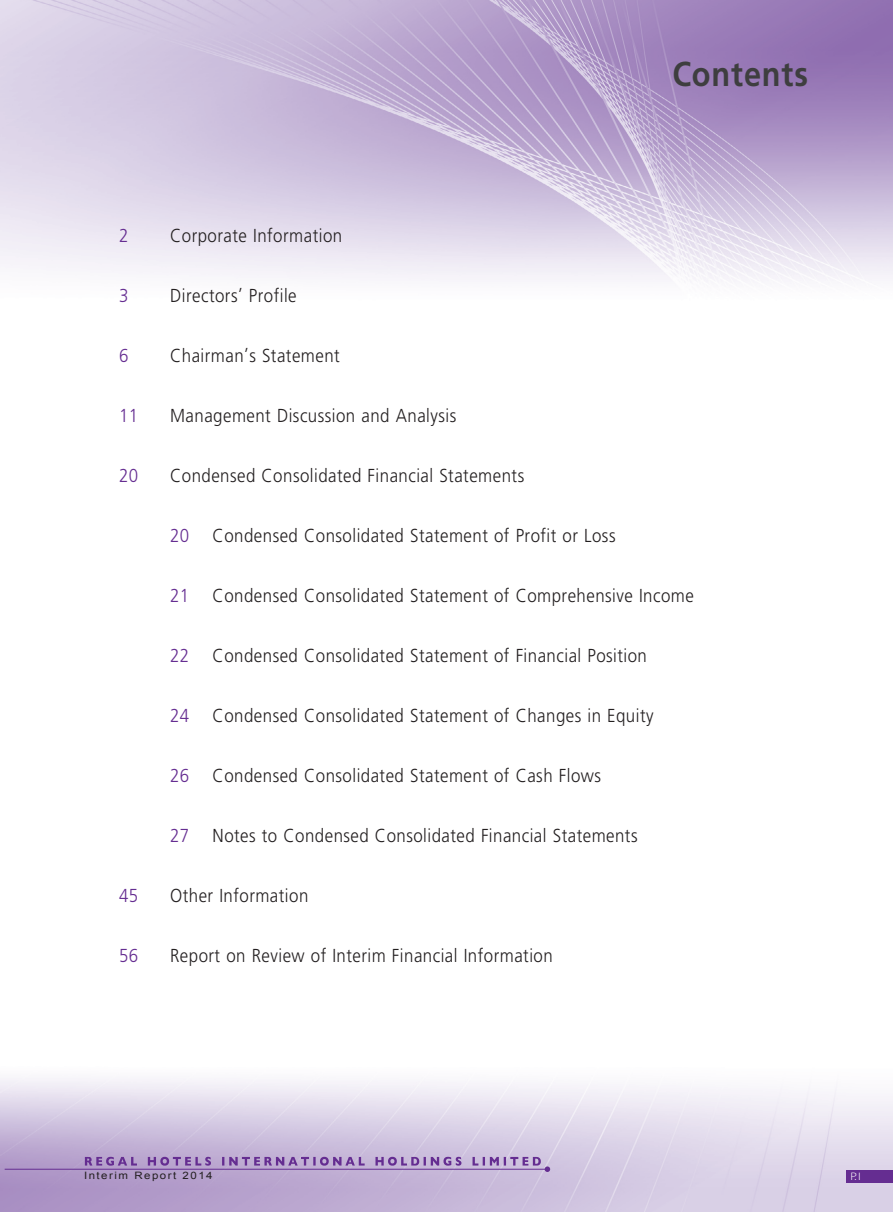
<style>
.page{position:relative;width:893px;height:1212px;background:#fff}
.page>*{position:absolute;margin:0;border:0;box-sizing:border-box;transform-origin:0 0}
.t1{font:700 34.5px "Frutiger LT Std";letter-spacing:.03em;color:#3e3e3f;scale:.89 1}
._1__內文{font:300 18.75px "Frutiger LT Std";letter-spacing:.03em;color:#231f20;scale:.9 1}
._1__內文-2{font:300 18.75px "Frutiger LT Std";letter-spacing:.03em;color:#652d91;scale:.9 1}
.t2{font:300 10.8px "Gill Sans Std";color:#fff;scale:1.13 1}
.t3{font:10.2px "Arial";letter-spacing:.13em;color:#231f20;scale:1.12 1}
.s1{color:#652d91}
</style>
<div class="page">
<img style="left:1px;top:0;width:892px;height:1212px">
<div style="left:846px;top:1170px;width:47px;height:12px;background:#652d91"></div>
<hr style="left:5px;top:1169px;width:542px;height:1px;background:#652d91">
<svg style="left:85px;top:1157px;width:465px;height:15px;background:#a78bc1"></svg>
<p class="_1__內文-2" style="left:119px;top:225px;width:12px">2</p>
<p class="_1__內文" style="left:170px;top:225px;width:193px">Corporate Information</p>
<p class="_1__內文-2" style="left:119px;top:285px;width:12px">3</p>
<p class="_1__內文" style="left:170px;top:285px;width:142px">Directors’ Profile</p>
<p class="_1__內文-2" style="left:119px;top:345px;width:12px">6</p>
<p class="_1__內文" style="left:170px;top:345px;width:190px">Chairman’s Statement</p>
<p class="_1__內文-2" style="left:119px;top:405px;width:23px">11</p>
<p class="_1__內文" style="left:170px;top:405px;width:319px">Management Discussion and Analysis</p>
<p class="_1__內文-2" style="left:119px;top:465px;width:23px">20</p>
<p class="_1__內文" style="left:170px;top:465px;width:395px">Condensed Consolidated Financial Statements</p>
<p class="_1__內文" style="left:170px;top:525px;width:496px"><span class="s1">20</span> Condensed Consolidated Statement of Profit or Loss</p>
<h1 class="t1" style="left:672px;top:54px;width:154px">Contents</h1>
<p class="_1__內文" style="left:170px;top:585px;width:583px"><span class="s1">21</span> Condensed Consolidated Statement of Comprehensive Income</p>
<p class="_1__內文" style="left:170px;top:645px;width:531px"><span class="s1">22</span> Condensed Consolidated Statement of Financial Position</p>
<p class="_1__內文" style="left:170px;top:705px;width:539px"><span class="s1">24</span> Condensed Consolidated Statement of Changes in Equity</p>
<p class="_1__內文" style="left:170px;top:765px;width:480px"><span class="s1">26</span> Condensed Consolidated Statement of Cash Flows</p>
<p class="_1__內文" style="left:170px;top:825px;width:521px"><span class="s1">27</span> Notes to Condensed Consolidated Financial Statements</p>
<p class="_1__內文-2" style="left:119px;top:885px;width:23px">45</p>
<p class="_1__內文" style="left:170px;top:885px;width:155px">Other Information</p>
<p class="_1__內文-2" style="left:119px;top:945px;width:23px">56</p>
<p class="_1__內文" style="left:170px;top:945px;width:427px">Report on Review of Interim Financial Information</p>
<p class="t3" style="left:84px;top:1168px;width:116px">Interim Report 2014</p>
<p class="t2" style="left:850px;top:1170px;width:12px">P.1</p>
</div>
